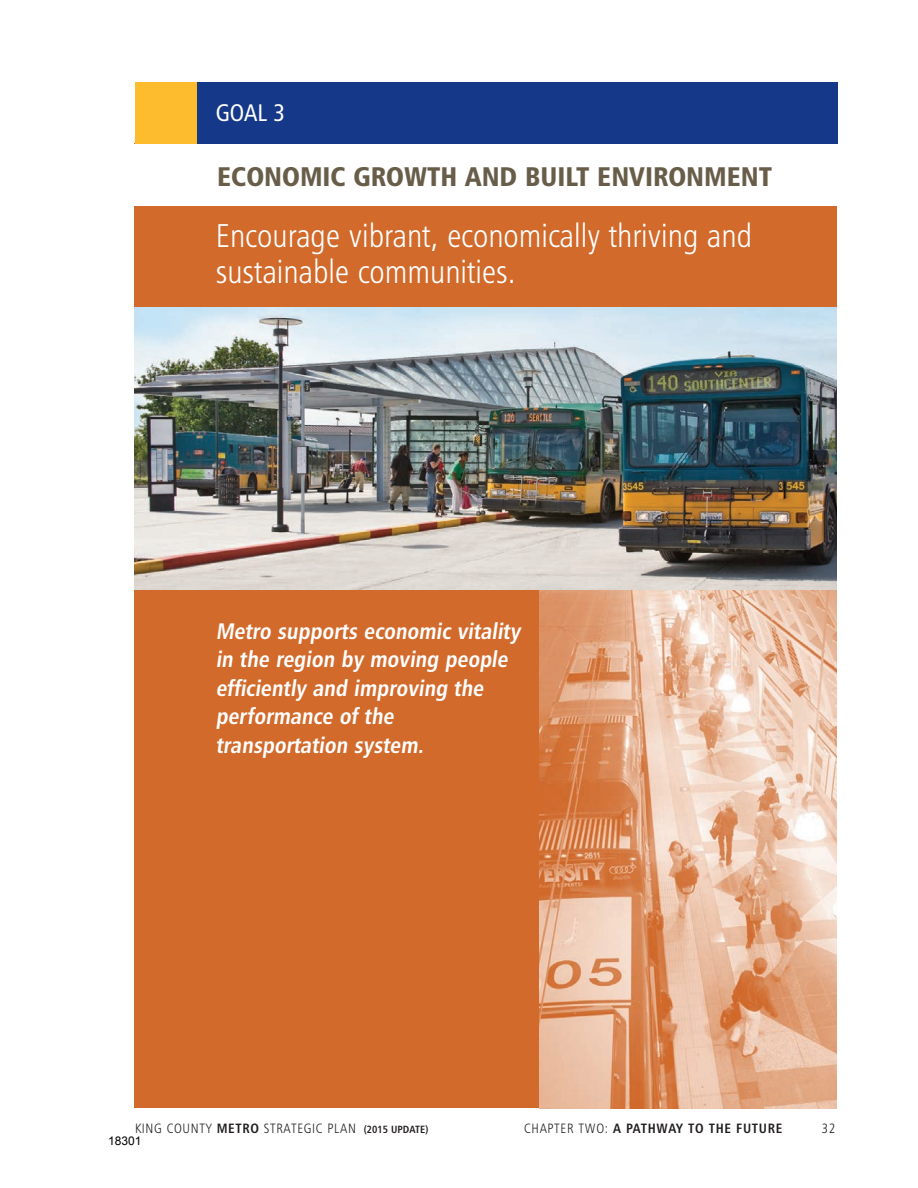
<style>
.page{position:relative;width:918px;height:1188px;background:#fff}
.page>*{position:absolute;margin:0;border:0;box-sizing:border-box;transform-origin:0 0}
.t1{font:33px/36px "Humanist 777 BT Light Condensed B";color:#fff}
.t2{font:27px "Humanist 777 BT Black Condensed B";color:#685d49}
.t3{font:24px "Humanist 777 BT Roman Condensed B";color:#fff}
.t4{font:22.5px/28.5px "Humanist 777 BT Bold Condensed B";color:#fff}
.t5{font:13.5px "Humanist 777 BT Light Condensed B";letter-spacing:.05em;color:#231f20}
.t6{font:13.5px "Humanist 777 BT Bold Condensed B";letter-spacing:.05em;color:#231f20}
.t7{font:12px "Arial";color:#000}
.s1{font-family:"Humanist 777 BT Bold Condensed B"}
.s2{font-family:"Humanist 777 BT Bold Condensed B";font-size:10.5px}
.s3{font-family:"Humanist 777 BT Light Condensed B"}
</style>
<div class="page">
<div style="left:135px;top:144px;width:702px;height:964px;background:#d16a2b"></div>
<div style="left:135px;top:82px;width:703px;height:62px;background:#153889"></div>
<div style="left:135px;top:82px;width:61px;height:62px;background:#fdbb2e"></div>
<div style="left:127px;top:144px;width:728px;height:62px;background:#fff"></div>
<img style="left:540px;top:589px;width:297px;height:519px">
<img style="left:135px;top:307px;width:702px;height:282px">
<p class="t3" style="left:216px;top:98px;width:71px">GOAL 3</p>
<p class="t2" style="left:217px;top:160px;width:556px">ECONOMIC GROWTH AND BUILT ENVIRONMENT</p>
<h1 class="t1" style="left:216px;top:217px;width:538px">Encourage vibrant, economically thriving and sustainable communities.</h1>
<p class="t4" style="left:216px;top:616px;width:310px">Metro supports economic vitality in the region by moving people efficiently and improving the performance of the transportation system.</p>
<p class="t5" style="left:135px;top:1120px;width:295px">KING COUNTY <span class="s1">METRO</span> STRATEGIC PLAN <span class="s2">(2015 UPDATE)</span></p>
<p class="t6" style="left:524px;top:1120px;width:260px"><span class="s3">CHAPTER TWO:</span> A PATHWAY TO THE FUTURE</p>
<p class="t5" style="left:822px;top:1120px;width:15px">32</p>
<p class="t7" style="left:108px;top:1133px;width:35px">18301</p>
</div>
